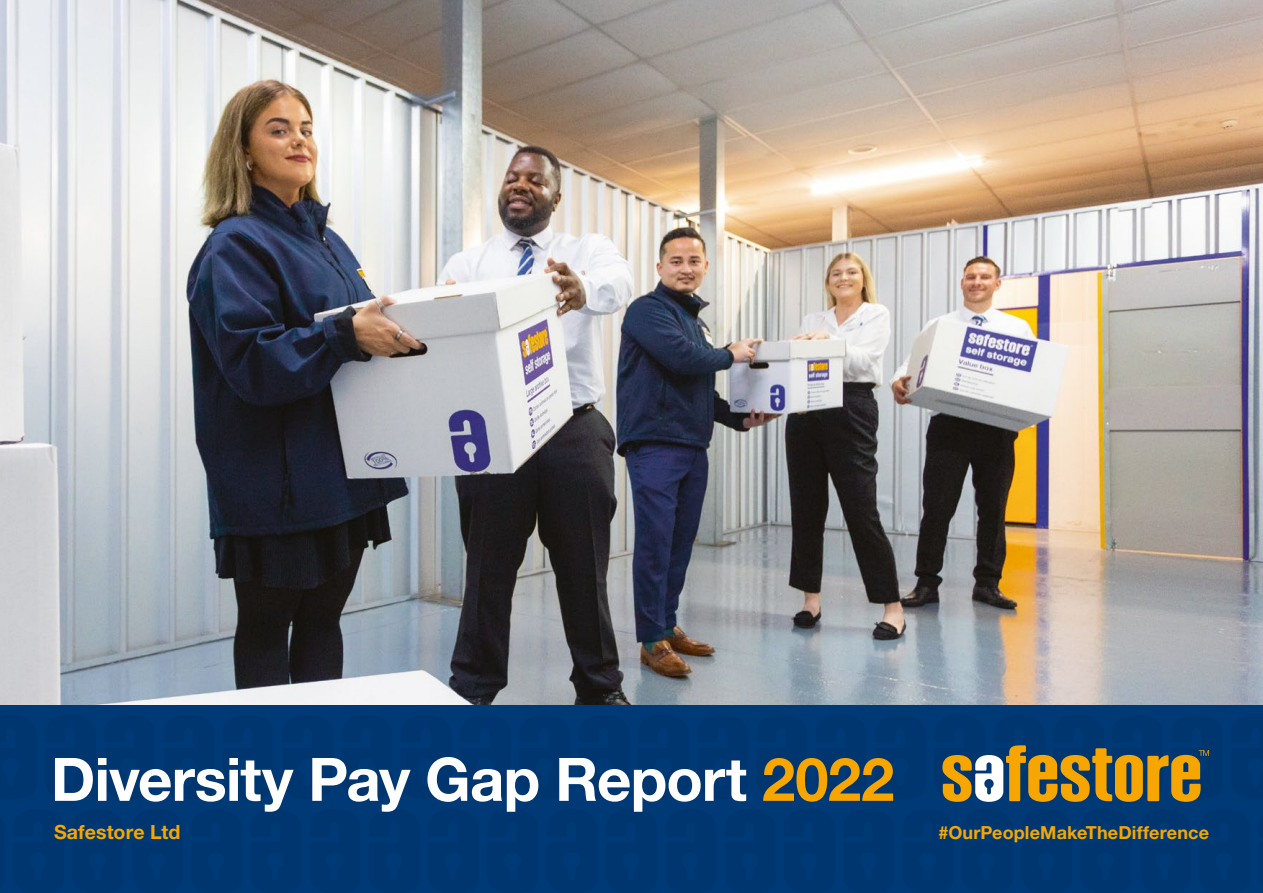
<style>
.page{position:relative;width:1263px;height:893px;background:#fff}
.page>*{position:absolute;margin:0;border:0;box-sizing:border-box;transform-origin:0 0}
.t1{font:700 60px "Helvetica Neue LT Pro";letter-spacing:-.015em;color:#fff}
.t2{font:700 19.65px "Helvetica Neue LT Pro";letter-spacing:.005em;color:#f7a600}
.t3{font:700 18px "Helvetica Neue LT Pro";letter-spacing:.01em;color:#f7a600}
.s1{color:#f7a600}
</style>
<div class="page">
<img style="left:0;top:0;width:1263px;height:706px">
<div style="left:0;top:706px;width:1263px;height:187px;background:#00366f"></div>
<svg style="left:942px;top:745px;width:267px;height:57px"></svg>
<h1 class="t1" style="left:51px;top:742px;width:845px">Diversity Pay Gap Report <span class="s1">2022</span></h1>
<p class="t2" style="left:54px;top:820px;width:128px">Safestore Ltd</p>
<p class="t3" style="left:938px;top:821px;width:272px">#OurPeopleMakeTheDifference</p>
</div>
